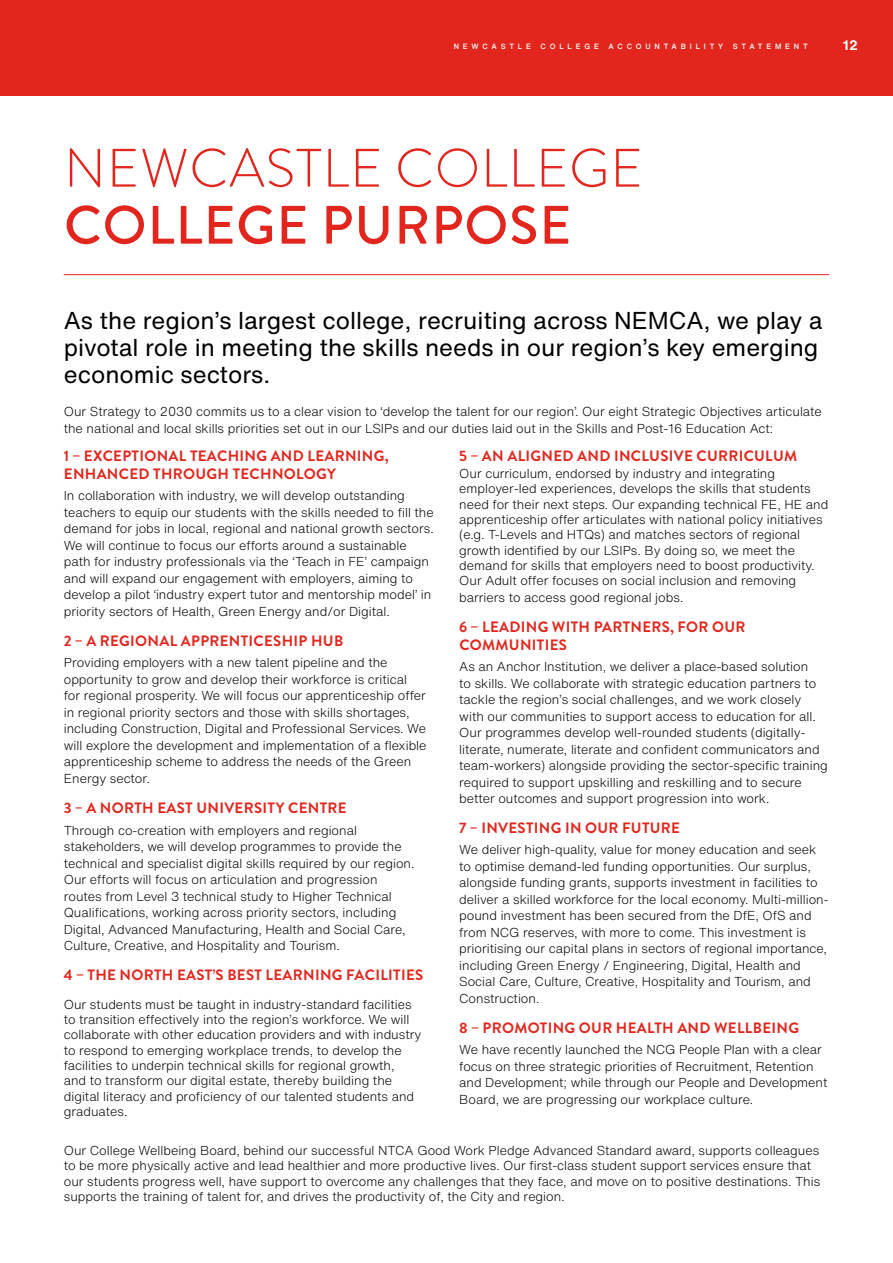
<style>
.page{position:relative;width:893px;height:1263px;background:#fff}
.page>*{position:absolute;margin:0;border:0;box-sizing:border-box;transform-origin:0 0}
.t1{font:300 54px "Brandon Grotesque";letter-spacing:.02em;color:#e2261d}
.t2{font:500 54px "Brandon Grotesque";letter-spacing:.02em;color:#e2261d}
.t3{font:24px/27px "Helvetica Now Text";color:#000}
.t4{font:700 15px/18px "Brandon Grotesque";letter-spacing:.02em;color:#e2261d}
.t5{font:700 13.5px "Helvetica Now Text";color:#fff}
.t6{font:300 12.75px/16.5px "Helvetica Now Text";color:#000}
.t7{font:500 7.5px "Helvetica Now Text";letter-spacing:.51em;color:#fff}
</style>
<div class="page">
<div style="left:0;top:0;width:893px;height:96px;background:#e2261d"></div>
<hr style="left:64px;top:274px;width:765px;height:1px;background:#e2261d">
<p class="t7" style="left:454px;top:41px;width:79px">NEWCASTLE</p>
<p class="t7" style="left:541px;top:41px;width:60px">COLLEGE</p>
<p class="t7" style="left:608px;top:41px;width:116px">ACCOUNTABILITY</p>
<p class="t7" style="left:733px;top:41px;width:77px">STATEMENT</p>
<p class="t5" style="left:843px;top:36px;width:17px">12</p>
<h1 class="t1" style="left:64px;top:131px;width:580px">NEWCASTLE COLLEGE</h1>
<h1 class="t2" style="left:64px;top:188px;width:509px">COLLEGE PURPOSE</h1>
<h2 class="t3" style="left:64px;top:307px;width:760px">As the region’s largest college, recruiting across NEMCA, we play a pivotal role in meeting the skills needs in our region’s key emerging economic sectors.</h2>
<p class="t6" style="left:64px;top:403px;width:760px">Our Strategy to 2030 commits us to a clear vision to ‘develop the talent for our region’. Our eight Strategic Objectives articulate the national and local skills priorities set out in our LSIPs and our duties laid out in the Skills and Post-16 Education Act:</p>
<p class="t4" style="left:64px;top:447px;width:326px">1 – EXCEPTIONAL TEACHING AND LEARNING,<br>ENHANCED THROUGH TECHNOLOGY</p>
<p class="t6" style="left:64px;top:488px;width:371px">In collaboration with industry, we will develop outstanding teachers to equip our students with the skills needed to fill the demand for jobs in local, regional and national growth sectors.<br>We will continue to focus our efforts around a sustainable path for industry professionals via the ‘Teach in FE’ campaign and will expand our engagement with employers, aiming to develop a pilot ‘industry expert tutor and mentorship model’ in priority sectors of Health, Green Energy and/or Digital.</p>
<p class="t4" style="left:64px;top:632px;width:281px">2 – A REGIONAL APPRENTICESHIP HUB</p>
<p class="t6" style="left:64px;top:655px;width:364px">Providing employers with a new talent pipeline and the opportunity to grow and develop their workforce is critical for regional prosperity. We will focus our apprenticeship offer in regional priority sectors and those with skills shortages, including Construction, Digital and Professional Services. We will explore the development and implementation of a flexible apprenticeship scheme to address the needs of the Green Energy sector.</p>
<p class="t4" style="left:64px;top:799px;width:284px">3 – A NORTH EAST UNIVERSITY CENTRE</p>
<p class="t6" style="left:64px;top:822px;width:352px">Through co-creation with employers and regional stakeholders, we will develop programmes to provide the technical and specialist digital skills required by our region.<br>Our efforts will focus on articulation and progression routes from Level 3 technical study to Higher Technical Qualifications, working across priority sectors, including Digital, Advanced Manufacturing, Health and Social Care, Culture, Creative, and Hospitality and Tourism.</p>
<p class="t4" style="left:64px;top:966px;width:361px">4 – THE NORTH EAST’S BEST LEARNING FACILITIES</p>
<p class="t6" style="left:64px;top:996px;width:359px;line-height:15.3px">Our students must be taught in industry-standard facilities to transition effectively into the region’s workforce. We will collaborate with other education providers and with industry to respond to emerging workplace trends, to develop the facilities to underpin technical skills for regional growth,<br>and to transform our digital estate, thereby building the digital literacy and proficiency of our talented students and graduates.</p>
<p class="t4" style="left:459px;top:447px;width:339px">5 – AN ALIGNED AND INCLUSIVE CURRICULUM</p>
<p class="t6" style="left:459px;top:466px;width:371px;line-height:15.3px">Our curriculum, endorsed by industry and integrating employer-led experiences, develops the skills that students need for their next steps. Our expanding technical FE, HE and apprenticeship offer articulates with national policy initiatives (e.g. T-Levels and HTQs) and matches sectors of regional growth identified by our LSIPs. By doing so, we meet the demand for skills that employers need to boost productivity.<br>Our Adult offer focuses on social inclusion and removing</p>
<p class="t6" style="left:459px;top:589px;width:226px">barriers to access good regional jobs.</p>
<p class="t4" style="left:459px;top:618px;width:288px">6 – LEADING WITH PARTNERS, FOR OUR<br>COMMUNITIES</p>
<p class="t6" style="left:459px;top:658px;width:370px">As an Anchor Institution, we deliver a place-based solution<br>to skills. We collaborate with strategic education partners to tackle the region’s social challenges, and we work closely with our communities to support access to education for all.<br>Our programmes develop well-rounded students (digitally&shy;literate, numerate, literate and confident communicators and team-workers) alongside providing the sector-specific training required to support upskilling and reskilling and to secure better outcomes and support progression into work.</p>
<p class="t4" style="left:459px;top:819px;width:222px">7 – INVESTING IN OUR FUTURE</p>
<p class="t6" style="left:459px;top:841px;width:371px">We deliver high-quality, value for money education and seek to optimise demand-led funding opportunities. Our surplus, alongside funding grants, supports investment in facilities to deliver a skilled workforce for the local economy. Multi-million&shy;pound investment has been secured from the DfE, OfS and from NCG reserves, with more to come. This investment is prioritising our capital plans in sectors of regional importance, including Green Energy / Engineering, Digital, Health and Social Care, Culture, Creative, Hospitality and Tourism, and Construction.</p>
<p class="t4" style="left:459px;top:1019px;width:341px">8 – PROMOTING OUR HEALTH AND WELLBEING</p>
<p class="t6" style="left:459px;top:1041px;width:370px">We have recently launched the NCG People Plan with a clear focus on three strategic priorities of Recruitment, Retention and Development; while through our People and Development Board, we are progressing our workplace culture.</p>
<p class="t6" style="left:64px;top:1143px;width:758px;line-height:15.3px">Our College Wellbeing Board, behind our successful NTCA Good Work Pledge Advanced Standard award, supports colleagues to be more physically active and lead healthier and more productive lives. Our first-class student support services ensure that our students progress well, have support to overcome any challenges that they face, and move on to positive destinations. This supports the training of talent for, and drives the productivity of, the City and region.</p>
</div>
